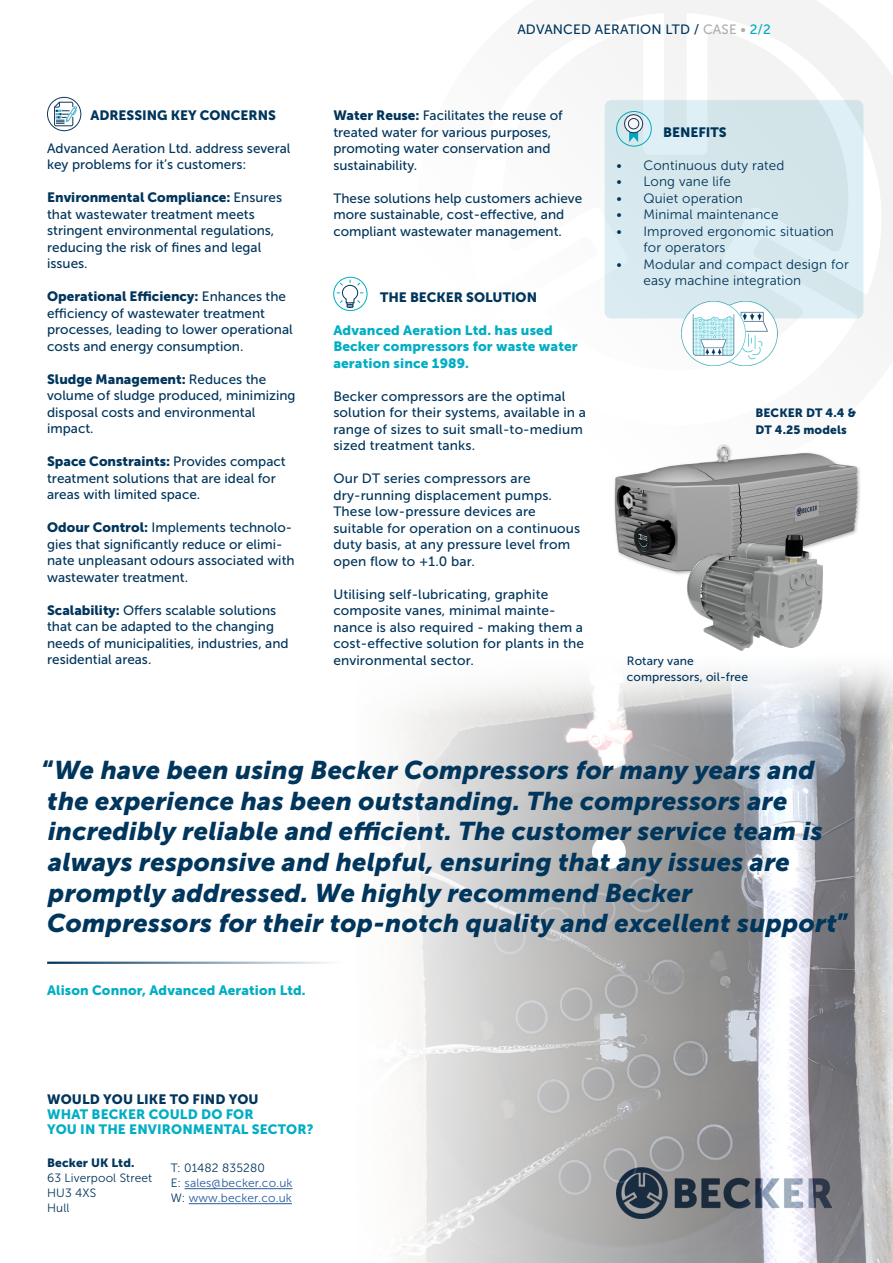
<style>
.page{position:relative;width:893px;height:1263px;background:#fff}
.page>*{position:absolute;margin:0;border:0;box-sizing:border-box;transform-origin:0 0}
.t1{font:italic 25.5px/30.6px "Museo Sans 900";letter-spacing:.01em;color:#00355c}
.t2{font:13.5px/16.5px "Museo Sans 500";color:#00355c}
.t3{font:13.5px "Museo Sans 900";color:#00355c}
.t4{font:13.5px/16.5px "Museo Sans 900";letter-spacing:.01em;color:#00aec4}
.t5{font:13.5px/16.5px "Museo Sans 300";letter-spacing:.01em;color:#00355c}
.t6{font:12px/15px "Museo Sans 300";letter-spacing:.01em;color:#275b9b}
.t7{font:12px/16.5px "Museo Sans 900";letter-spacing:.01em;color:#00355c}
.t8{font:12px/16.5px "Museo Sans 500";letter-spacing:.01em;color:#00355c}
.t9{font:12px/15px "Museo Sans 300";letter-spacing:.01em;color:#00355c}
.s1{font-family:"Museo Sans 500"}
.s2{font-family:"Museo Sans 900"}
.s3{color:#acb0a7}
.s4{color:#00aec4}
.s5{font-style:normal}
.s6{color:#00355c}
</style>
<div class="page">
<img style="left:390px;top:666px;width:503px;height:597px">
<img style="left:614px;top:479px;width:246px;height:96px">
<div style="left:592px;top:835px;width:34px;height:34px;background:#fff;border-radius:50%"></div>
<hr style="left:47px;top:961px;width:338px;height:3px;background:#00355c">
<svg style="left:597px;top:0;width:296px;height:479px"></svg>
<svg style="left:597px;top:28px;width:251px;height:342px;fill:#d9ebf0"></svg>
<div style="left:333px;top:277px;width:34px;height:34px;border:1px solid #00aec4;border-radius:50%"></div>
<svg style="left:337px;top:280px;width:26px;height:28px"></svg>
<svg style="left:47px;top:97px;width:34px;height:34px"></svg>
<div style="left:47px;top:97px;width:34px;height:34px;border:1px solid #12365b;border-radius:50%"></div>
<svg style="left:54px;top:102px;width:23px;height:24px"></svg>
<img style="left:681px;top:529px;width:149px;height:122px">
<img style="left:681px;top:302px;width:96px;height:63px">
<hr style="left:185px;top:1188px;width:108px;height:1px;background:#275b9b">
<hr style="left:189px;top:1203px;width:103px;height:1px;background:#275b9b">
<p class="t3" style="left:90px;top:108px;width:187px">ADRESSING KEY CONCERNS</p>
<p class="t2" style="left:47px;top:140px;width:245px">Advanced Aeration Ltd. address several key problems for it’s customers:</p>
<p class="t3" style="left:47px;top:190px;width:236px">Environmental Compliance: <span class="s1">Ensures</span></p>
<p class="t2" style="left:47px;top:206px;width:229px">that wastewater treatment meets stringent environmental regulations, reducing the risk of fines and legal issues.</p>
<p class="t3" style="left:47px;top:289px;width:240px">Operational Efficiency: <span class="s1">Enhances the</span></p>
<p class="t2" style="left:47px;top:305px;width:247px">efficiency of wastewater treatment processes, leading to lower operational costs and energy consumption.</p>
<p class="t3" style="left:47px;top:372px;width:220px">Sludge Management: <span class="s1">Reduces the</span></p>
<p class="t2" style="left:47px;top:388px;width:250px">volume of sludge produced, minimizing disposal costs and environmental impact.</p>
<p class="t3" style="left:47px;top:454px;width:240px">Space Constraints: <span class="s1">Provides compact</span></p>
<p class="t2" style="left:47px;top:470px;width:230px">treatment solutions that are ideal for areas with limited space.</p>
<p class="t2" style="left:47px;top:520px;width:249px"><span class="s2">Odour Control:</span> Implements technolo&shy;gies that significantly reduce or elimi&shy;nate unpleasant odours associated with wastewater treatment.</p>
<p class="t2" style="left:47px;top:602px;width:243px"><span class="s2">Scalability:</span> Offers scalable solutions that can be adapted to the changing needs of municipalities, industries, and residential areas.</p>
<p class="t2" style="left:517px;top:21px;width:255px">ADVANCED AERATION LTD / <span class="s3">CASE •</span> <span class="s4">2/2</span></p>
<p class="t2" style="left:333px;top:107px;width:231px"><span class="s2">Water Reuse:</span> Facilitates the reuse of treated water for various purposes, promoting water conservation and sustainability.</p>
<p class="t2" style="left:333px;top:190px;width:250px">These solutions help customers achieve more sustainable, cost-effective, and compliant wastewater management.</p>
<p class="t3" style="left:380px;top:289px;width:158px">THE BECKER SOLUTION</p>
<p class="t4" style="left:333px;top:321px;width:246px">Advanced Aeration Ltd. has used<br>Becker compressors for waste water aeration since 1989.</p>
<p class="t2" style="left:333px;top:388px;width:254px">Becker compressors are the optimal solution for their systems, available in a range of sizes to suit small-to-medium sized treatment tanks.</p>
<p class="t2" style="left:333px;top:470px;width:248px">Our DT series compressors are dry-running displacement pumps.<br>These low-pressure devices are suitable for operation on a continuous duty basis, at any pressure level from open flow to +1.0 bar.</p>
<p class="t2" style="left:333px;top:586px;width:252px">Utilising self-lubricating, graphite composite vanes, minimal mainte&shy;nance is also required - making them a cost-effective solution for plants in the environmental sector.</p>
<p class="t3" style="left:663px;top:124px;width:65px">BENEFITS</p>
<p class="t5" style="left:616px;top:157px;width:169px">• Continuous duty rated</p>
<p class="t5" style="left:616px;top:173px;width:116px">• Long vane life</p>
<p class="t5" style="left:616px;top:190px;width:128px">• Quiet operation</p>
<p class="t5" style="left:616px;top:206px;width:163px">• Minimal maintenance</p>
<p class="t5" style="left:643px;top:223px;width:192px;text-indent:-27px">• Improved ergonomic situation for operators</p>
<p class="t5" style="left:643px;top:256px;width:207px;text-indent:-27px">• Modular and compact design for easy machine integration</p>
<p class="t7" style="left:755px;top:405px;width:102px">BECKER DT 4.4 &amp;<br>DT 4.25 models</p>
<p class="t8" style="left:627px;top:652px;width:123px">Rotary vane compressors, oil-free</p>
<p class="t1" style="left:42px;top:755px;width:808px"><span class="s5">“</span>We have been using Becker Compressors for many years and the experience has been outstanding. The compressors are incredibly reliable and efficient. The customer service team is always responsive and helpful, ensuring that any issues are promptly addressed. We highly recommend Becker Compressors for their top-notch quality and excellent support<span class="s5">”</span></p>
<p class="t4" style="left:47px;top:981px;width:260px">Alison Connor, Advanced Aeration Ltd.</p>
<p class="t3" style="left:47px;top:1091px;width:213px">WOULD YOU LIKE TO FIND YOU</p>
<p class="t4" style="left:47px;top:1106px;width:268px;line-height:15px">WHAT BECKER COULD DO FOR<br>YOU IN THE ENVIRONMENTAL SECTOR?</p>
<p class="t7" style="left:47px;top:1155px;width:89px">Becker UK Ltd.</p>
<p class="t9" style="left:47px;top:1171px;width:107px">63 Liverpool Street<br>HU3 4XS<br>Hull</p>
<p class="t6" style="left:171px;top:1161px;width:123px"><span class="s6">T: 01482 835280<br>E:</span> sales@becker.co.uk<br><span class="s6">W:</span> www.becker.co.uk</p>
</div>
